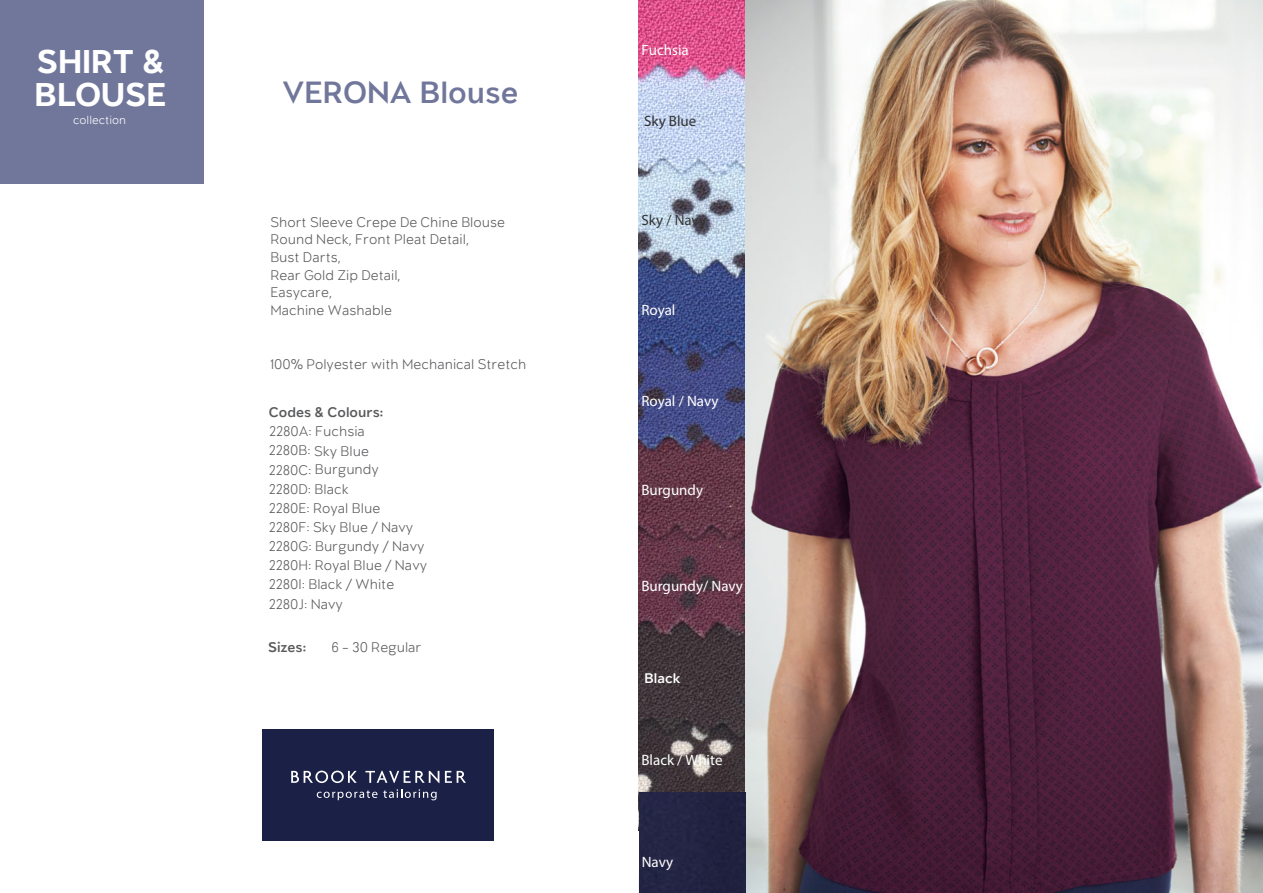
<style>
.page{position:relative;width:1263px;height:893px;background:#fff}
.page>*{position:absolute;margin:0;border:0;box-sizing:border-box;transform-origin:0 0}
.t1{font:700 35.4px/33px "Littera Plain";color:#fff}
.t2{font:500 33px "Littera Plain";color:#71779a}
.t3{font:300 15px/19.2px "Littera Plain";color:#58595b}
.t4{font:15px "Myriad Pro";color:#fff}
.t5{font:500 15px "Littera Plain";color:#58595b}
.t6{font:15px "Myriad Pro";color:#333}
.t7{font:500 15px "Littera Plain";color:#fff}
.t8{font:300 12.6px "Littera Plain";color:#fff}
</style>
<div class="page">
<img style="left:745px;top:0;width:518px;height:893px">
<div style="left:0;top:0;width:204px;height:183px;background:#71779a"></div>
<div style="left:262px;top:729px;width:232px;height:111px;background:#1b2047"></div>
<svg style="left:291px;top:771px;width:66px;height:12px"></svg>
<svg style="left:365px;top:771px;width:74px;height:12px"></svg>
<svg style="left:445px;top:771px;width:21px;height:12px"></svg>
<svg style="left:317px;top:790px;width:60px;height:10px"></svg>
<svg style="left:383px;top:789px;width:54px;height:11px"></svg>
<img style="left:638px;top:0;width:107px;height:830px">
<div style="left:639px;top:793px;width:106px;height:100px;background:#222342"></div>
<h1 class="t1" style="left:35px;top:45px;width:133px">SHIRT &amp;<br>BLOUSE</h1>
<p class="t8" style="left:73px;top:113px;width:54px">collection</p>
<h2 class="t2" style="left:283px;top:72px;width:237px">VERONA Blouse</h2>
<p class="t3" style="left:270px;top:213px;width:236px;line-height:17.5px">Short Sleeve Crepe De Chine Blouse<br>Round Neck, Front Pleat Detail,<br>Bust Darts,<br>Rear Gold Zip Detail,<br>Easycare,<br>Machine Washable</p>
<p class="t3" style="left:270px;top:354px;width:258px">100% Polyester with Mechanical Stretch</p>
<p class="t5" style="left:269px;top:403px;width:116px">Codes &amp; Colours:</p>
<p class="t3" style="left:269px;top:422px;width:112px;line-height:18.6px">2280A: Fuchsia<br>2280B: Sky Blue<br>2280C: Burgundy</p>
<p class="t3" style="left:269px;top:479px;width:160px">2280D: Black<br>2280E: Royal Blue<br>2280F: Sky Blue / Navy<br>2280G: Burgundy / Navy<br>2280H: Royal Blue / Navy<br>2280I: Black / White<br>2280J: Navy</p>
<p class="t5" style="left:268px;top:638px;width:40px">Sizes:</p>
<p class="t3" style="left:331px;top:637px;width:92px">6 - 30 Regular</p>
<p class="t4" style="left:641px;top:41px;width:49px">Fuchsia</p>
<p class="t6" style="left:644px;top:112px;width:54px">Sky Blue</p>
<p class="t6" style="left:641px;top:210px;width:66px">Sky / Navy</p>
<p class="t4" style="left:641px;top:301px;width:36px">Royal</p>
<p class="t4" style="left:641px;top:392px;width:78px">Royal / Navy</p>
<p class="t4" style="left:641px;top:481px;width:63px">Burgundy</p>
<p class="t4" style="left:641px;top:577px;width:103px">Burgundy/ Navy</p>
<p class="t7" style="left:644px;top:669px;width:38px">Black</p>
<p class="t4" style="left:641px;top:751px;width:83px">Black / White</p>
<p class="t4" style="left:642px;top:853px;width:33px">Navy</p>
</div>
